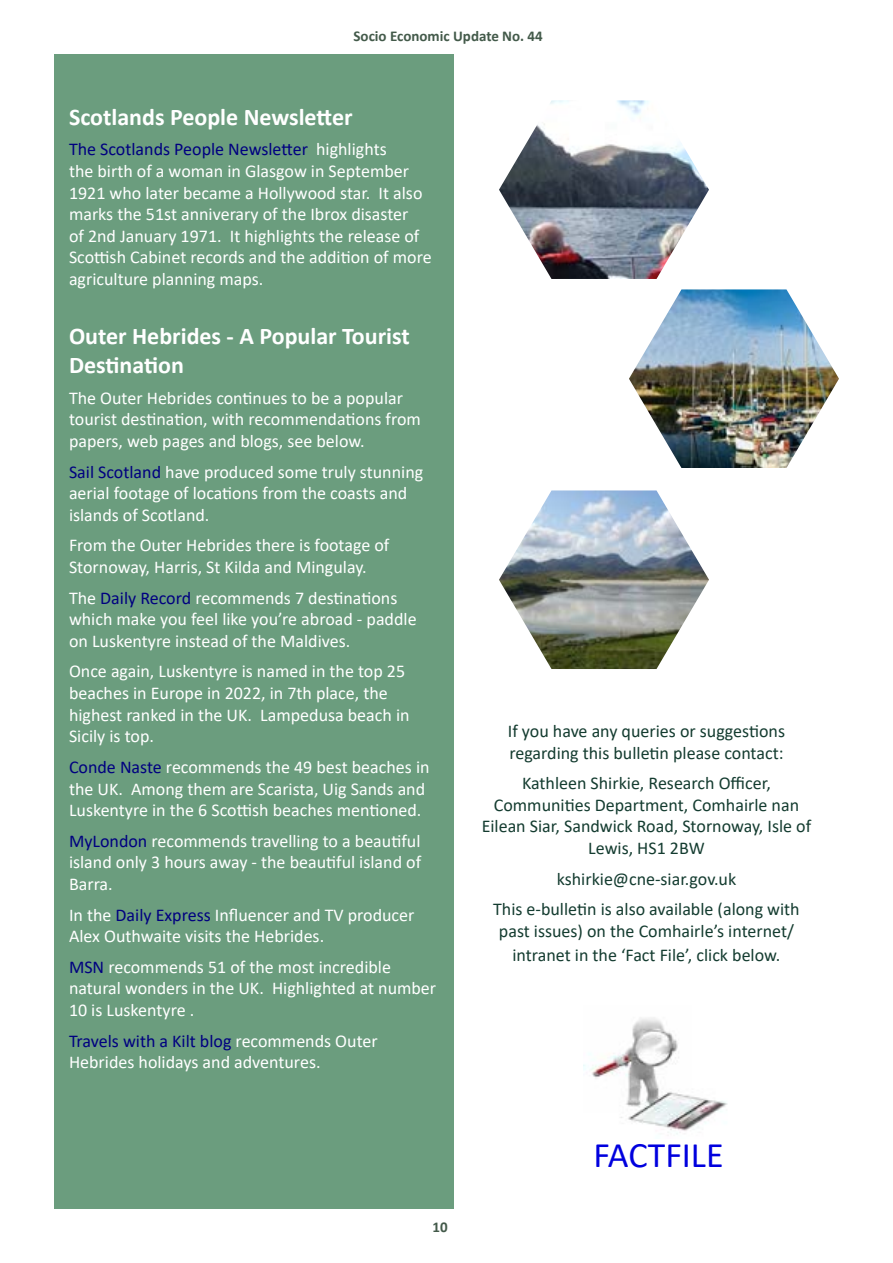
<style>
.page{position:relative;width:893px;height:1263px;background:#fff}
.page>*{position:absolute;margin:0;border:0;box-sizing:border-box;transform-origin:0 0}
.FACTFILE{font:36px "Calibri";color:#0000de}
.Heading_1_Paper{font:700 24px/28.8px "Calibri";color:#fff}
.t1{font:18px/21.6px "Calibri";color:#fff}
.Body_text_green{font:18px/21.6px "Calibri";color:#143c30;text-align:center}
.t2{font:700 15px "Calibri";color:#435a4a}
.s1{color:#000080}
</style>
<div class="page">
<div style="left:54px;top:54px;width:400px;height:1155px;background:#6b9d7e"></div>
<img style="left:583px;top:1017px;width:145px;height:117px">
<img style="left:499px;top:100px;width:210px;height:179px">
<img style="left:629px;top:289px;width:210px;height:179px">
<img style="left:499px;top:490px;width:210px;height:179px">
<p class="t2" style="left:354px;top:25px;width:191px">Socio Economic Update No. 44</p>
<p class="Heading_1_Paper" style="left:69px;top:102px;width:285px">Scotlands People Newsletter</p>
<p class="t1" style="left:69px;top:138px;width:364px"><span class="s1">The Scotlands People Newsletter</span> highlights<br>the birth of a woman in Glasgow in September 1921 who later became a Hollywood star. It also marks the 51st anniverary of the Ibrox disaster<br>of 2nd January 1971. It highlights the release of Scottish Cabinet records and the addition of more agriculture planning maps.</p>
<p class="Heading_1_Paper" style="left:69px;top:322px;width:342px">Outer Hebrides - A Popular Tourist<br>Destination</p>
<p class="t1" style="left:69px;top:387px;width:353px">The Outer Hebrides continues to be a popular tourist destination, with recommendations from papers, web pages and blogs, see below.</p>
<p class="t1" style="left:69px;top:460px;width:356px"><span class="s1">Sail Scotland</span> have produced some truly stunning aerial footage of locations from the coasts and islands of Scotland.</p>
<p class="t1" style="left:69px;top:534px;width:322px">From the Outer Hebrides there is footage of<br>Stornoway, Harris, St Kilda and Mingulay.</p>
<p class="t1" style="left:69px;top:586px;width:349px">The <span class="s1">Daily Record</span> recommends 7 destinations which make you feel like you’re abroad - paddle on Luskentyre instead of the Maldives.</p>
<p class="t1" style="left:69px;top:660px;width:342px">Once again, Luskentyre is named in the top 25 beaches in Europe in 2022, in 7th place, the highest ranked in the UK. Lampedusa beach in Sicily is top.</p>
<p class="t1" style="left:69px;top:756px;width:362px"><span class="s1">Conde Naste</span> recommends the 49 best beaches in the UK. Among them are Scarista, Uig Sands and<br>Luskentyre in the 6 Scottish beaches mentioned.</p>
<p class="t1" style="left:69px;top:829px;width:354px;text-align:justify"><span class="s1">MyLondon</span> recommends travelling to a beautiful island only 3 hours away - the beautiful island of Barra.</p>
<p class="t1" style="left:69px;top:903px;width:347px">In the <span class="s1">Daily Express</span> Influencer and TV producer<br>Alex Outhwaite visits the Hebrides.</p>
<p class="t1" style="left:69px;top:955px;width:369px"><span class="s1">MSN</span> recommends 51 of the most incredible natural wonders in the UK. Highlighted at number<br>10 is Luskentyre .</p>
<p class="t1" style="left:69px;top:1029px;width:310px"><span class="s1">Travels with a Kilt blog</span> recommends Outer<br>Hebrides holidays and adventures.</p>
<p class="t2" style="left:433px;top:1216px;width:17px">10</p>
<p class="Body_text_green" style="left:508px;top:720px;width:279px;text-align:left">If you have any queries or suggestions regarding this bulletin please contact:</p>
<p class="Body_text_green" style="left:482px;top:772px;width:331px">Kathleen Shirkie, Research Officer, Communities Department, Comhairle nan Eilean Siar, Sandwick Road, Stornoway, Isle of Lewis, HS1 2BW</p>
<p class="Body_text_green" style="left:557px;top:867px;width:181px">kshirkie@cne-siar.gov.uk</p>
<p class="Body_text_green" style="left:493px;top:898px;width:308px">This e-bulletin is also available (along with past issues) on the Comhairle’s internet/</p>
<p class="Body_text_green" style="left:512px;top:943px;width:269px">intranet in the ‘Fact File’, click below.</p>
<p class="FACTFILE" style="left:593px;top:1130px;width:132px">FACTFILE</p>
</div>
